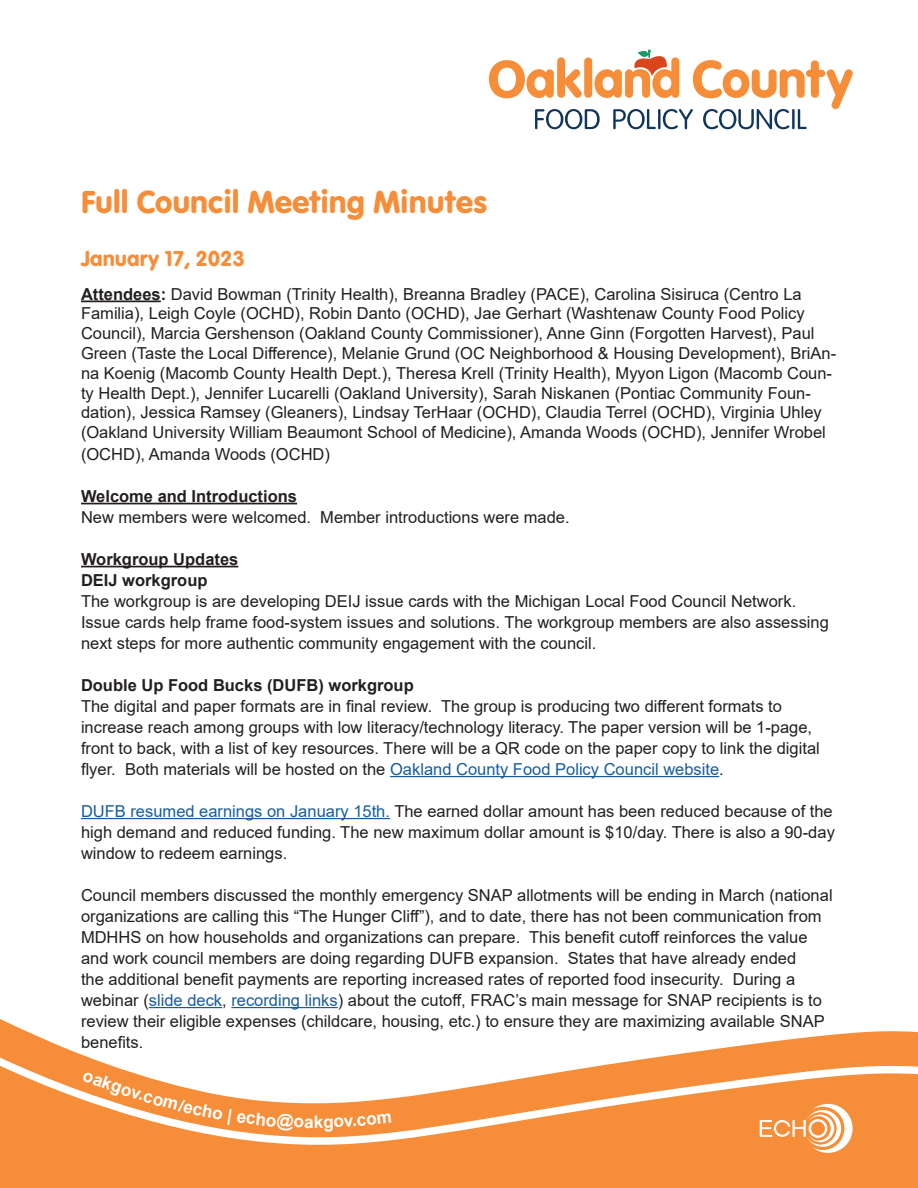
<style>
.page{position:relative;width:918px;height:1188px;background:#fff}
.page>*{position:absolute;margin:0;border:0;box-sizing:border-box;transform-origin:0 0}
.VAG_TITLE_ORANGE{font:33px "VAG Rundschrift D";color:#f68d38}
.VAG_TITLE_ORANGE-2{font:22.5px "VAG Rundschrift D";color:#f68d38}
.t1{font:700 17.25px "Arial";color:#fff}
.Arial_Regular_Body_T{font:16.5px/21px "Arial";color:#231f20}
.Subtitle_Arial_Black{font:16.5px/19.8px "Arial";color:#231f20}
.Arial_Regular_Body_T-2{font:700 16.5px "Arial";color:#231f20}
.s1{font-weight:700}
.s2{color:#175d9e}
</style>
<div class="page">
<div style="left:0;top:1146px;width:918px;height:42px;background:#f68d38"></div>
<svg style="left:0;top:1019px;width:918px;height:127px"></svg>
<svg style="left:760px;top:1104px;width:93px;height:49px"></svg>
<div style="left:809px;top:1119px;width:18px;height:19px;border:2px solid #fff;border-radius:50%"></div>
<hr style="left:81px;top:301px;width:80px;height:1px;background:#231f20">
<hr style="left:81px;top:503px;width:216px;height:1px;background:#231f20">
<hr style="left:81px;top:566px;width:157px;height:1px;background:#231f20">
<hr style="left:390px;top:776px;width:329px;height:1px;background:#175d9e">
<hr style="left:81px;top:818px;width:309px;height:1px;background:#175d9e">
<hr style="left:149px;top:1007px;width:73px;height:1px;background:#175d9e">
<hr style="left:231px;top:1007px;width:107px;height:1px;background:#175d9e">
<svg style="left:489px;top:50px;width:364px;height:79px"></svg>
<svg style="left:82px;top:1072px;width:222px;height:59px"></svg>
<svg style="left:324px;top:1114px;width:67px;height:17px"></svg>
<p class="VAG_TITLE_ORANGE" style="left:81px;top:183px;width:408px">Full Council Meeting Minutes</p>
<p class="VAG_TITLE_ORANGE-2" style="left:81px;top:245px;width:165px">January 17, 2023</p>
<p class="Subtitle_Arial_Black" style="left:81px;top:284px;width:757px"><span class="s1">Attendees:</span> David Bowman (Trinity Health), Breanna Bradley (PACE), Carolina Sisiruca (Centro La Familia), Leigh Coyle (OCHD), Robin Danto (OCHD), Jae Gerhart (Washtenaw County Food Policy Council), Marcia Gershenson (Oakland County Commissioner), Anne Ginn (Forgotten Harvest), Paul Green (Taste the Local Difference), Melanie Grund (OC Neighborhood &amp; Housing Development), BriAn&shy;na Koenig (Macomb County Health Dept.), Theresa Krell (Trinity Health), Myyon Ligon (Macomb Coun&shy;ty Health Dept.), Jennifer Lucarelli (Oakland University), Sarah Niskanen (Pontiac Community Foun&shy;dation), Jessica Ramsey (Gleaners), Lindsay TerHaar (OCHD), Claudia Terrel (OCHD), Virginia Uhley (Oakland University William Beaumont School of Medicine), Amanda Woods (OCHD), Jennifer Wrobel</p>
<p class="Subtitle_Arial_Black" style="left:81px;top:444px;width:251px">(OCHD), Amanda Woods (OCHD)</p>
<p class="Arial_Regular_Body_T-2" style="left:81px;top:484px;width:218px">Welcome and Introductions</p>
<p class="Arial_Regular_Body_T" style="left:81px;top:506px;width:490px">New members were welcomed. Member introductions were made.</p>
<p class="Arial_Regular_Body_T-2" style="left:81px;top:547px;width:159px">Workgroup Updates</p>
<p class="Arial_Regular_Body_T-2" style="left:81px;top:568px;width:128px">DEIJ workgroup</p>
<p class="Arial_Regular_Body_T" style="left:81px;top:590px;width:750px">The workgroup is are developing DEIJ issue cards with the Michigan Local Food Council Network.<br>Issue cards help frame food-system issues and solutions. The workgroup members are also assessing next steps for more authentic community engagement with the council.</p>
<p class="Arial_Regular_Body_T-2" style="left:81px;top:673px;width:334px">Double Up Food Bucks (DUFB) workgroup</p>
<p class="Arial_Regular_Body_T" style="left:81px;top:695px;width:740px">The digital and paper formats are in final review. The group is producing two different formats to increase reach among groups with low literacy/technology literacy. The paper version will be 1-page, front to back, with a list of key resources. There will be a QR code on the paper copy to link the digital flyer. Both materials will be hosted on the <span class="s2">Oakland County Food Policy Council website</span>.</p>
<p class="Arial_Regular_Body_T" style="left:81px;top:800px;width:755px"><span class="s2">DUFB resumed earnings on January 15th.</span> The earned dollar amount has been reduced because of the high demand and reduced funding. The new maximum dollar amount is $10/day. There is also a 90-day window to redeem earnings.</p>
<p class="Arial_Regular_Body_T" style="left:81px;top:884px;width:753px">Council members discussed the monthly emergency SNAP allotments will be ending in March (national organizations are calling this “The Hunger Cliff”), and to date, there has not been communication from MDHHS on how households and organizations can prepare. This benefit cutoff reinforces the value and work council members are doing regarding DUFB expansion. States that have already ended<br>the additional benefit payments are reporting increased rates of reported food insecurity. During a webinar (<span class="s2">slide deck</span>, <span class="s2">recording links</span>) about the cutoff, FRAC’s main message for SNAP recipients is to review their eligible expenses (childcare, housing, etc.) to ensure they are maximizing available SNAP benefits.</p>
<p class="t1" style="left:304px;top:1109px;width:21px">ak</p>
</div>
